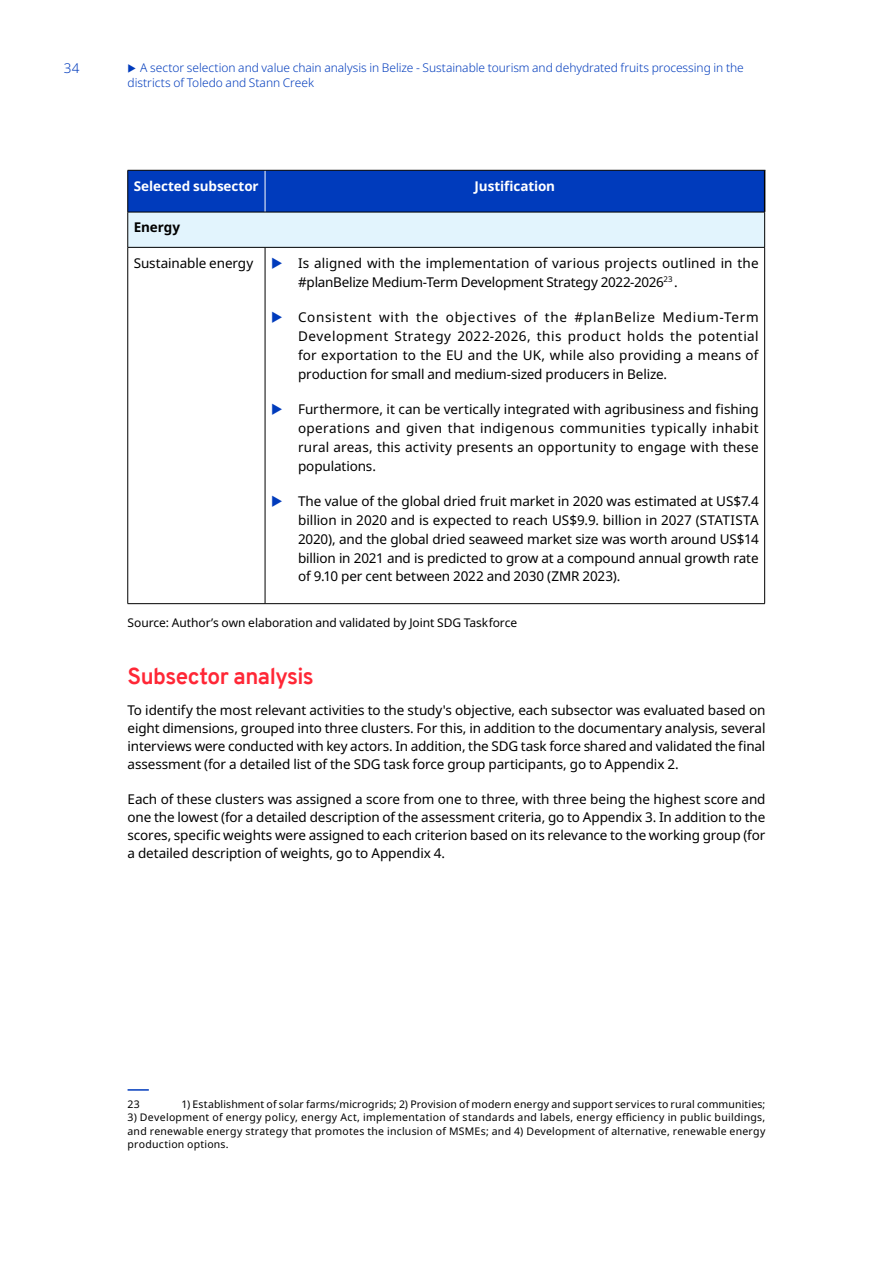
<style>
.page{position:relative;width:893px;height:1263px;background:#fff}
.page>*{position:absolute;margin:0;border:0;box-sizing:border-box;transform-origin:0 0}
.t1{font:700 22.5px "Overpass";letter-spacing:-.025em;color:#ff2736}
.t2{font:13.5px/18.8px "Noto Sans";letter-spacing:-.01em;color:#000;text-align:justify}
.t3{font:700 13.5px "Noto Sans";letter-spacing:-.01em;color:#fff}
.t4{font:700 13.5px "Noto Sans";letter-spacing:-.005em;color:#000}
.t5{font:300 13.5px "Noto Sans";color:#003bbc}
.t6{font:300 12px/15px "Noto Sans";letter-spacing:-.005em;color:#003bbc}
.t7{font:12px "Noto Sans";letter-spacing:-.005em;color:#000}
.t8{font:10.5px/13.5px "Noto Sans";letter-spacing:.015em;color:#000;text-align:justify}
</style>
<div class="page">
<hr style="left:128px;top:1089px;width:21px;height:2px;background:#003bbc">
<div style="left:128px;top:171px;width:636px;height:41px;background:#003bbc"></div>
<div style="left:128px;top:212px;width:637px;height:35px;background:#e2f4fd"></div>
<hr style="left:265px;top:170px;width:1px;height:42px;background:#fff">
<hr style="left:127px;top:212px;width:1px;height:35px;background:#000">
<hr style="left:764px;top:212px;width:1px;height:35px;background:#000">
<hr style="left:128px;top:247px;width:137px;height:1px;background:#000">
<hr style="left:127px;top:248px;width:1px;height:355px;background:#000">
<hr style="left:265px;top:247px;width:500px;height:1px;background:#000">
<hr style="left:265px;top:248px;width:1px;height:355px;background:#000">
<hr style="left:764px;top:248px;width:1px;height:355px;background:#000">
<hr style="left:128px;top:603px;width:137px;height:1px;background:#000">
<hr style="left:265px;top:603px;width:500px;height:1px;background:#000">
<hr style="left:128px;top:170px;width:137px;height:1px;background:#000">
<hr style="left:127px;top:170px;width:1px;height:42px;background:#000">
<hr style="left:265px;top:170px;width:500px;height:1px;background:#000">
<hr style="left:128px;top:212px;width:137px;height:1px;background:#000">
<hr style="left:265px;top:212px;width:500px;height:1px;background:#000">
<hr style="left:764px;top:170px;width:1px;height:42px;background:#000">
<p class="t5" style="left:64px;top:59px;width:17px">34</p>
<p class="t6" style="left:128px;top:61px;width:618px;text-indent:13px">A sector selection and value chain analysis in Belize - Sustainable tourism and dehydrated fruits processing in the districts of Toledo and Stann Creek</p>
<p class="t3" style="left:134px;top:176px;width:126px">Selected subsector</p>
<p class="t3" style="left:475px;top:176px;width:82px">Justification</p>
<p class="t4" style="left:134px;top:218px;width:48px">Energy</p>
<p class="t2" style="left:134px;top:254px;width:121px">Sustainable energy</p>
<p class="t2" style="left:298px;top:254px;width:462px">Is aligned with the implementation of various projects outlined in the #planBelize Medium-Term Development Strategy 2022-2026<sup>23</sup> .</p>
<p class="t2" style="left:298px;top:308px;width:462px">Consistent with the objectives of the #planBelize Medium-Term Development Strategy 2022-2026, this product holds the potential for exportation to the EU and the UK, while also providing a means of production for small and medium-sized producers in Belize.</p>
<p class="t2" style="left:298px;top:400px;width:462px">Furthermore, it can be vertically integrated with agribusiness and fishing operations and given that indigenous communities typically inhabit rural areas, this activity presents an opportunity to engage with these populations.</p>
<p class="t2" style="left:298px;top:492px;width:462px">The value of the global dried fruit market in 2020 was estimated at US$7.4 billion in 2020 and is expected to reach US$9.9. billion in 2027 (STATISTA 2020), and the global dried seaweed market size was worth around US$14 billion in 2021 and is predicted to grow at a compound annual growth rate of 9.10 per cent between 2022 and 2030 (ZMR 2023).</p>
<p class="t7" style="left:128px;top:614px;width:391px">Source: Author’s own elaboration and validated by Joint SDG Taskforce</p>
<h1 class="t1" style="left:128px;top:660px;width:188px">Subsector analysis</h1>
<p class="t2" style="left:128px;top:701px;width:639px;line-height:18px">To identify the most relevant activities to the study's objective, each subsector was evaluated based on eight dimensions, grouped into three clusters. For this, in addition to the documentary analysis, several interviews were conducted with key actors. In addition, the SDG task force shared and validated the final assessment (for a detailed list of the SDG task force group participants, go to Appendix 2.</p>
<p class="t2" style="left:128px;top:790px;width:639px;line-height:18px">Each of these clusters was assigned a score from one to three, with three being the highest score and one the lowest (for a detailed description of the assessment criteria, go to Appendix 3. In addition to the scores, specific weights were assigned to each criterion based on its relevance to the working group (for a detailed description of weights, go to Appendix 4.</p>
<p class="t8" style="left:128px;top:1097px;width:14px">23</p>
<p class="t8" style="left:182px;top:1097px;width:585px">1) Establishment of solar farms/microgrids; 2) Provision of modern energy and support services to rural communities;</p>
<p class="t8" style="left:128px;top:1111px;width:639px">3) Development of energy policy, energy Act, implementation of standards and labels, energy efficiency in public buildings, and renewable energy strategy that promotes the inclusion of MSMEs; and 4) Development of alternative, renewable energy production options.</p>
</div>
